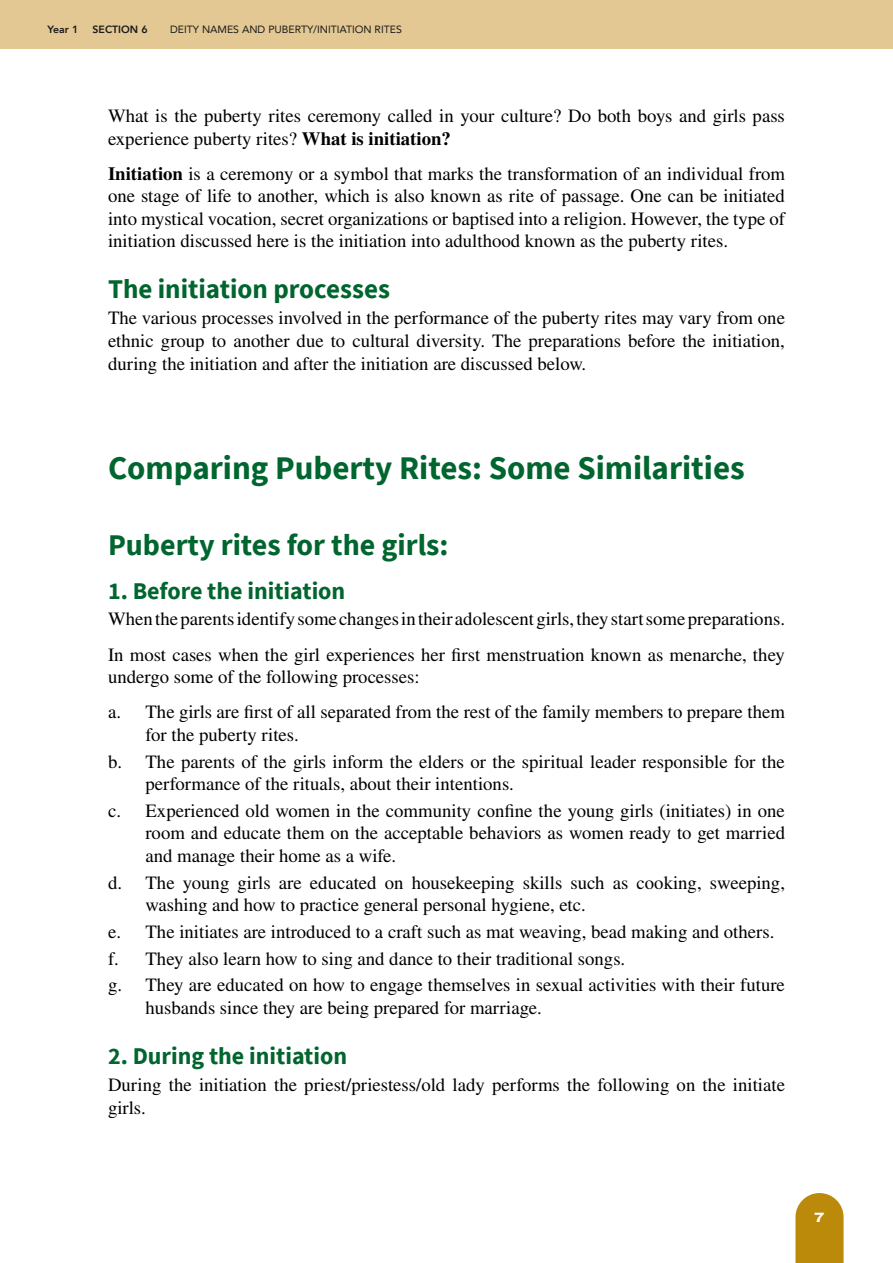
<style>
.page{position:relative;width:893px;height:1263px;background:#fff}
.page>*{position:absolute;margin:0;border:0;box-sizing:border-box;transform-origin:0 0}
.t1{font:700 33px "Source Sans Pro";color:#00652e}
.t2{font:700 30px "Source Sans Pro";color:#00652e}
.t3{font:700 27px "Source Sans Pro";color:#00652e}
.t4{font:700 24px "Source Sans Pro";color:#00652e}
.t5{font:18.75px/22.5px "STIX General";color:#000}
.t6{font:800 13.5px "Archivo Expanded";color:#fff}
.t7{font:10.5px "Avenir";color:#1a1a1a}
.t8{font:800 10.5px "Avenir";color:#1a1a1a}
.s1{font-weight:700}
</style>
<div class="page">
<div style="left:0;top:0;width:893px;height:49px;background:#e3c894"></div>
<svg style="left:795px;top:1193px;width:49px;height:70px"></svg>
<p class="t8" style="left:48px;top:21px;width:32px">Year 1</p>
<p class="t8" style="left:93px;top:21px;width:57px">SECTION 6</p>
<p class="t7" style="left:170px;top:21px;width:233px">DEITY NAMES AND PUBERTY/INITIATION RITES</p>
<p class="t5" style="left:108px;top:105px;width:678px">What is the puberty rites ceremony called in your culture? Do both boys and girls pass experience puberty rites? <span class="s1">What is initiation?</span></p>
<p class="t5" style="left:108px;top:163px;width:679px;text-align:justify"><span class="s1">Initiation</span> is a ceremony or a symbol that marks the transformation of an individual from one stage of life to another, which is also known as rite of passage. One can be initiated into mystical vocation, secret organizations or baptised into a religion. However, the type of initiation discussed here is the initiation into adulthood known as the puberty rites.</p>
<h3 class="t3" style="left:108px;top:270px;width:283px">The initiation processes</h3>
<p class="t5" style="left:108px;top:308px;width:678px;text-align:justify">The various processes involved in the performance of the puberty rites may vary from one ethnic group to another due to cultural diversity. The preparations before the initiation, during the initiation and after the initiation are discussed below.</p>
<h1 class="t1" style="left:108px;top:446px;width:638px">Comparing Puberty Rites: Some Similarities</h1>
<h2 class="t2" style="left:108px;top:524px;width:342px">Puberty rites for the girls:</h2>
<p class="t4" style="left:108px;top:574px;width:239px">1. Before the initiation</p>
<p class="t5" style="left:108px;top:602px;width:678px;line-height:35.2px">When the parents identify some changes in their adolescent girls, they start some preparations.<br>In most cases when the girl experiences her first menstruation known as menarche, they</p>
<p class="t5" style="left:108px;top:660px;width:678px;line-height:35.2px">undergo some of the following processes:<br>a. The girls are first of all separated from the rest of the family members to prepare them</p>
<p class="t5" style="left:108px;top:722px;width:678px;line-height:26.7px;text-indent:38px">for the puberty rites.<br>b. The parents of the girls inform the elders or the spiritual leader responsible for the</p>
<p class="t5" style="left:108px;top:771px;width:678px;line-height:26.7px;text-indent:38px">performance of the rituals, about their intentions.<br>c. Experienced old women in the community confine the young girls (initiates) in one</p>
<p class="t5" style="left:146px;top:823px;width:641px">room and educate them on the acceptable behaviors as women ready to get married and manage their home as a wife.</p>
<p class="t5" style="left:146px;top:872px;width:641px;text-indent:-38px">d. The young girls are educated on housekeeping skills such as cooking, sweeping, washing and how to practice general personal hygiene, etc.</p>
<p class="t5" style="left:108px;top:919px;width:678px;line-height:26.7px">e. The initiates are introduced to a craft such as mat weaving, bead making and others. f. They also learn how to sing and dance to their traditional songs.<br>g. They are educated on how to engage themselves in sexual activities with their future</p>
<p class="t5" style="left:146px;top:997px;width:398px">husbands since they are being prepared for marriage.</p>
<p class="t4" style="left:108px;top:1040px;width:241px">2. During the initiation</p>
<p class="t5" style="left:108px;top:1074px;width:678px">During the initiation the priest/priestess/old lady performs the following on the initiate girls.</p>
<p class="t6" style="left:815px;top:1207px;width:11px">7</p>
</div>
